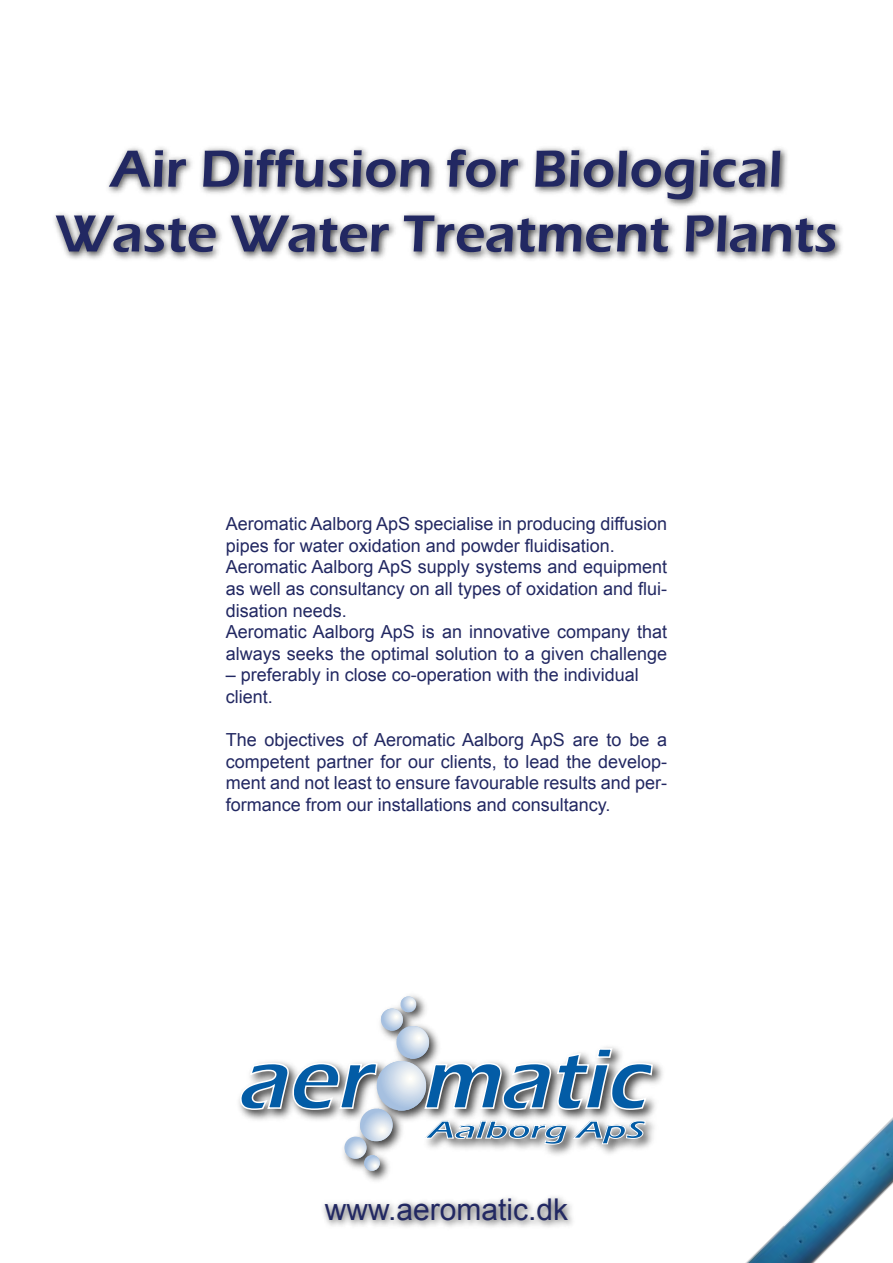
<style>
.page{position:relative;width:893px;height:1263px;background:#fff}
.page>*{position:absolute;margin:0;border:0;box-sizing:border-box;transform-origin:0 0}
.t1{font:600 54px/64.8px "Eras ITC";color:#222862;text-align:center}
.t2{font:30px "Arial";color:#222862}
.t3{font:italic 600 25.5px "Eras ITC";color:#035ca6;scale:1.43 1}
.t4{font:18px/21.6px "Arial";color:#222862}
</style>
<div class="page">
<div style="left:50px;top:143px;width:795px;height:119px;background:#000;opacity:.75"></div>
<div style="left:235px;top:992px;width:431px;height:192px;background:#000;opacity:.75"></div>
<svg style="left:377px;top:1061px;width:49px;height:49px;background:#cad9ea"></svg>
<svg style="left:396px;top:1026px;width:33px;height:33px"></svg>
<svg style="left:381px;top:1008px;width:22px;height:23px"></svg>
<svg style="left:400px;top:996px;width:16px;height:16px"></svg>
<svg style="left:240px;top:1062px;width:139px;height:49px"></svg>
<svg style="left:424px;top:1047px;width:229px;height:64px"></svg>
<svg style="left:360px;top:1108px;width:33px;height:33px"></svg>
<svg style="left:344px;top:1136px;width:23px;height:23px"></svg>
<svg style="left:364px;top:1155px;width:16px;height:16px"></svg>
<svg style="left:424px;top:1120px;width:223px;height:51px"></svg>
<img style="left:745px;top:1117px;width:148px;height:146px">
<div style="left:320px;top:1193px;width:257px;height:37px;background:#000;opacity:.75"></div>
<h1 class="t1" style="left:55px;top:137px;width:784px">Air Diffusion for Biological<br>Waste Water Treatment Plants</h1>
<p class="t4" style="left:226px;top:513px;width:443px">Aeromatic Aalborg ApS specialise in producing diffusion pipes for water oxidation and powder fluidisation.<br>Aeromatic Aalborg ApS supply systems and equipment as well as consultancy on all types of oxidation and flui&shy;disation needs.<br>Aeromatic Aalborg ApS is an innovative company that always seeks the optimal solution to a given challenge</p>
<p class="t4" style="left:226px;top:664px;width:415px">– preferably in close co-operation with the individual client.</p>
<p class="t4" style="left:226px;top:729px;width:443px;text-align:justify">The objectives of Aeromatic Aalborg ApS are to be a competent partner for our clients, to lead the develop&shy;ment and not least to ensure favourable results and per&shy;formance from our installations and consultancy.</p>
<h3 class="t3" style="left:426px;top:1115px;width:158px">Aalborg ApS</h3>
<h2 class="t2" style="left:325px;top:1190px;width:245px">www.aeromatic.dk</h2>
</div>
